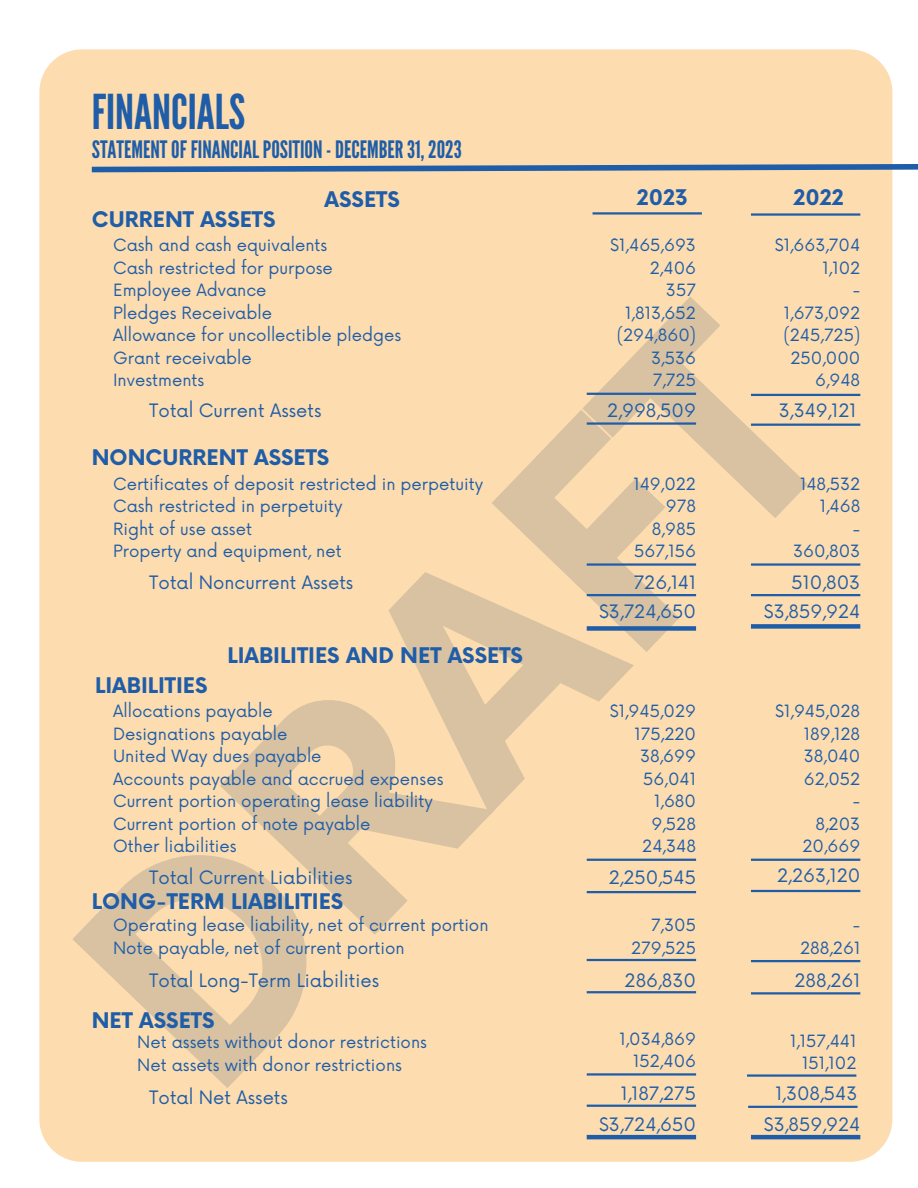
<style>
.page{position:relative;width:918px;height:1188px;background:#fff}
.page>*{position:absolute;margin:0;border:0;box-sizing:border-box;transform-origin:0 0}
.t1{font:700 286.65px "Now";color:#1f5da8}
.t2{font:48px "League Gothic";color:#1f5da8}
.t3{font:24px "League Gothic";color:#1f5da8}
.t4{font:700 21px "Now";color:#1f5da8}
.t5{font:18px "Now";color:#1f5da8}
.t6{font:16.5px "Now";color:#1f5da8}
</style>
<div class="page">
<div style="left:39px;top:49px;width:853px;height:1113px;background:#fdddaf"></div>
<svg style="left:86px;top:161px;width:832px;height:14px;background:#a4aaad"></svg>
<hr style="left:593px;top:212px;width:109px;height:3px;background:#1f5da8">
<hr style="left:751px;top:213px;width:109px;height:3px;background:#1f5da8">
<hr style="left:587px;top:393px;width:109px;height:2px;background:#1f5da8">
<hr style="left:751px;top:394px;width:109px;height:2px;background:#1f5da8">
<hr style="left:587px;top:563px;width:109px;height:3px;background:#1f5da8">
<hr style="left:587px;top:422px;width:109px;height:3px;background:#1f5da8">
<hr style="left:751px;top:424px;width:109px;height:2px;background:#1f5da8">
<hr style="left:587px;top:594px;width:109px;height:2px;background:#1f5da8">
<div style="left:587px;top:626px;width:109px;height:5px;background:#1f5da8"></div>
<hr style="left:751px;top:563px;width:109px;height:3px;background:#1f5da8">
<hr style="left:751px;top:594px;width:109px;height:2px;background:#1f5da8">
<div style="left:751px;top:624px;width:109px;height:5px;background:#1f5da8"></div>
<hr style="left:587px;top:859px;width:109px;height:2px;background:#1f5da8">
<hr style="left:587px;top:891px;width:109px;height:2px;background:#1f5da8">
<hr style="left:587px;top:959px;width:109px;height:2px;background:#1f5da8">
<hr style="left:587px;top:991px;width:109px;height:2px;background:#1f5da8">
<hr style="left:587px;top:1073px;width:109px;height:3px;background:#1f5da8">
<hr style="left:587px;top:1105px;width:109px;height:2px;background:#1f5da8">
<hr style="left:587px;top:1135px;width:109px;height:4px;background:#1f5da8">
<hr style="left:751px;top:859px;width:109px;height:2px;background:#1f5da8">
<hr style="left:751px;top:890px;width:109px;height:2px;background:#1f5da8">
<hr style="left:751px;top:960px;width:109px;height:2px;background:#1f5da8">
<hr style="left:751px;top:992px;width:109px;height:2px;background:#1f5da8">
<hr style="left:747px;top:1074px;width:109px;height:3px;background:#1f5da8">
<hr style="left:748px;top:1106px;width:110px;height:2px;background:#1f5da8">
<hr style="left:751px;top:1135px;width:109px;height:4px;background:#1f5da8">
<h4 class="t2" style="left:92px;top:84px;width:155px">FINANCIALS</h4>
<h4 class="t3" style="left:92px;top:135px;width:372px">STATEMENTOF FINANCIALPOSITION-DECEMBER31,2023</h4>
<p class="t4" style="left:325px;top:188px;width:77px">ASSETS</p>
<p class="t4" style="left:637px;top:186px;width:53px">2023</p>
<p class="t4" style="left:793px;top:186px;width:52px">2022</p>
<p class="t4" style="left:92px;top:208px;width:185px">CURRENT ASSETS</p>
<p class="t6" style="left:113px;top:236px;width:216px">Cash and cash equivalents</p>
<p class="t6" style="left:113px;top:259px;width:221px">Cash restricted for purpose</p>
<p class="t6" style="left:113px;top:281px;width:155px">Employee Advance</p>
<p class="t6" style="left:113px;top:304px;width:160px">Pledges Receivable</p>
<h5 class="t6" style="left:113px;top:326px;width:290px">Allowance for uncollectible pledges</h5>
<h5 class="t6" style="left:113px;top:349px;width:140px">Grant receivable</h5>
<p class="t6" style="left:113px;top:371px;width:93px">Investments</p>
<p class="t5" style="left:149px;top:401px;width:174px">Total Current Assets</p>
<p class="t4" style="left:92px;top:446px;width:239px">NONCURRENT ASSETS</p>
<p class="t6" style="left:113px;top:475px;width:372px">Certificates of deposit restricted in perpetuity</p>
<p class="t6" style="left:113px;top:497px;width:231px">Cash restricted in perpetuity</p>
<p class="t6" style="left:113px;top:520px;width:140px">Right of use asset</p>
<p class="t6" style="left:113px;top:542px;width:230px">Property and equipment, net</p>
<p class="t5" style="left:149px;top:572px;width:205px">Total Noncurrent Assets</p>
<p class="t6" style="left:610px;top:236px;width:87px">$1,465,693</p>
<p class="t6" style="left:650px;top:259px;width:48px">2,406</p>
<p class="t6" style="left:666px;top:281px;width:32px">357</p>
<p class="t6" style="left:625px;top:304px;width:72px">1,813,652</p>
<p class="t6" style="left:617px;top:326px;width:81px">(294,860)</p>
<p class="t6" style="left:651px;top:349px;width:46px">3,536</p>
<p class="t6" style="left:653px;top:371px;width:45px">7,725</p>
<p class="t5" style="left:607px;top:401px;width:90px">2,998,509</p>
<h4 class="t6" style="left:775px;top:236px;width:87px">$1,663,704</h4>
<h4 class="t6" style="left:823px;top:259px;width:39px">1,102</h4>
<p class="t6" style="left:853px;top:281px;width:9px">-</p>
<p class="t6" style="left:784px;top:304px;width:78px">1,673,092</p>
<p class="t6" style="left:784px;top:326px;width:78px">(245,725)</p>
<p class="t6" style="left:790px;top:349px;width:71px">250,000</p>
<p class="t6" style="left:815px;top:371px;width:47px">6,948</p>
<p class="t5" style="left:779px;top:401px;width:79px">3,349,121</p>
<h1 class="t1" style="left:26px;top:924px;width:912px;rotate:-46deg">DRAFT</h1>
<p class="t6" style="left:633px;top:475px;width:64px">149,022</p>
<p class="t6" style="left:666px;top:497px;width:32px">978</p>
<p class="t6" style="left:652px;top:520px;width:46px">8,985</p>
<p class="t6" style="left:634px;top:542px;width:63px">567,156</p>
<p class="t5" style="left:634px;top:572px;width:64px">726,141</p>
<p class="t5" style="left:599px;top:602px;width:98px">$3,724,650</p>
<p class="t6" style="left:800px;top:475px;width:62px">148,532</p>
<p class="t6" style="left:820px;top:497px;width:42px">1,468</p>
<p class="t6" style="left:853px;top:520px;width:9px">-</p>
<p class="t6" style="left:793px;top:542px;width:69px">360,803</p>
<p class="t5" style="left:792px;top:572px;width:70px">510,803</p>
<p class="t5" style="left:764px;top:602px;width:98px">$3,859,924</p>
<p class="t4" style="left:227px;top:644px;width:297px">LIABILITIES AND NET ASSETS</p>
<p class="t4" style="left:95px;top:674px;width:114px">LIABILITIES</p>
<p class="t6" style="left:113px;top:702px;width:161px">Allocations payable</p>
<p class="t6" style="left:113px;top:725px;width:176px">Designations payable</p>
<p class="t6" style="left:113px;top:747px;width:210px">United Way dues payable</p>
<p class="t6" style="left:113px;top:770px;width:332px">Accounts payable and accrued expenses</p>
<p class="t6" style="left:113px;top:792px;width:321px">Current portion operating lease liability</p>
<p class="t6" style="left:113px;top:815px;width:259px">Current portion of note payable</p>
<h4 class="t6" style="left:113px;top:837px;width:125px">Other liabilities</h4>
<p class="t5" style="left:149px;top:867px;width:205px">Total Current Liabilities</p>
<p class="t4" style="left:92px;top:890px;width:253px">LONG-TERM LIABILITIES</p>
<p class="t6" style="left:113px;top:916px;width:377px">Operating lease liability, net of current portion</p>
<p class="t6" style="left:113px;top:939px;width:293px">Note payable, net of current portion</p>
<p class="t5" style="left:149px;top:971px;width:231px">Total Long-Term Liabilities</p>
<p class="t4" style="left:92px;top:1009px;width:124px">NET ASSETS</p>
<p class="t6" style="left:137px;top:1033px;width:291px">Net assets without donor restrictions</p>
<p class="t6" style="left:137px;top:1056px;width:266px">Net assets with donor restrictions</p>
<p class="t5" style="left:149px;top:1088px;width:140px">Total Net Assets</p>
<p class="t6" style="left:610px;top:702px;width:88px">$1,945,029</p>
<p class="t6" style="left:635px;top:725px;width:63px">175,220</p>
<p class="t6" style="left:640px;top:747px;width:58px">38,699</p>
<p class="t6" style="left:643px;top:770px;width:54px">56,041</p>
<h4 class="t6" style="left:654px;top:792px;width:43px">1,680</h4>
<p class="t6" style="left:652px;top:815px;width:46px">9,528</p>
<p class="t6" style="left:642px;top:837px;width:55px">24,348</p>
<p class="t5" style="left:609px;top:867px;width:89px">2,250,545</p>
<p class="t6" style="left:651px;top:916px;width:47px">7,305</p>
<p class="t6" style="left:631px;top:939px;width:66px">279,525</p>
<p class="t5" style="left:625px;top:971px;width:73px">286,830</p>
<p class="t6" style="left:775px;top:702px;width:87px">$1,945,028</p>
<h4 class="t6" style="left:804px;top:725px;width:58px">189,128</h4>
<p class="t6" style="left:804px;top:747px;width:58px">38,040</p>
<p class="t6" style="left:804px;top:770px;width:58px">62,052</p>
<p class="t6" style="left:853px;top:792px;width:9px">-</p>
<p class="t6" style="left:815px;top:815px;width:46px">8,203</p>
<p class="t6" style="left:802px;top:837px;width:59px">20,669</p>
<p class="t5" style="left:777px;top:865px;width:85px">2,263,120</p>
<p class="t6" style="left:853px;top:916px;width:9px">-</p>
<p class="t6" style="left:800px;top:939px;width:62px">288,261</p>
<p class="t5" style="left:795px;top:971px;width:67px">288,261</p>
<p class="t6" style="left:619px;top:1029px;width:78px">1,034,869</p>
<p class="t6" style="left:633px;top:1052px;width:64px">152,406</p>
<p class="t5" style="left:621px;top:1083px;width:77px">1,187,275</p>
<p class="t5" style="left:599px;top:1115px;width:98px">$3,724,650</p>
<p class="t6" style="left:790px;top:1032px;width:68px">1,157,441</p>
<p class="t6" style="left:802px;top:1054px;width:56px">151,102</p>
<h2 class="t5" style="left:775px;top:1083px;width:84px">1,308,543</h2>
<h3 class="t5" style="left:764px;top:1114px;width:98px">$3,859,924</h3>
</div>
